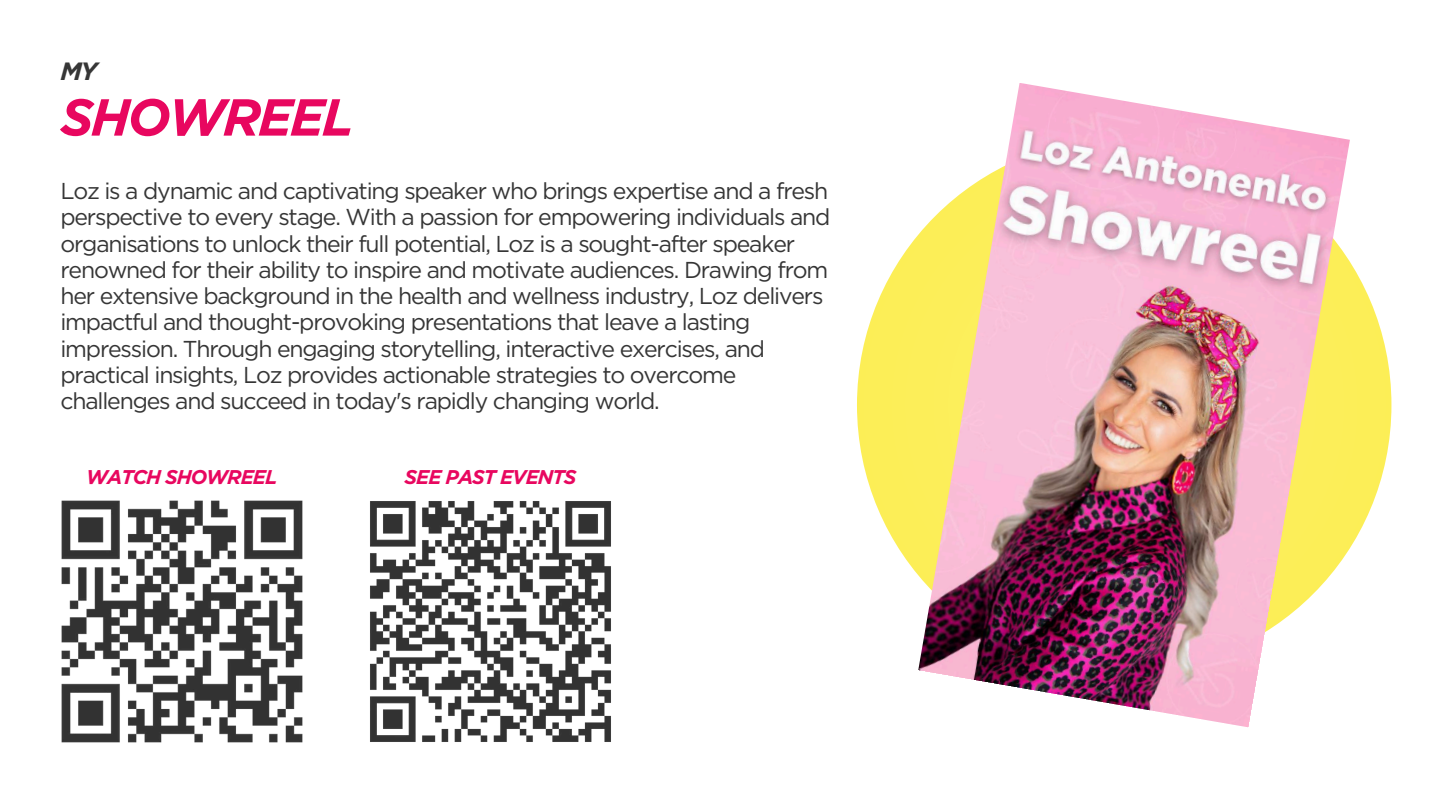
<style>
.page{position:relative;width:1440px;height:810px;background:#fff}
.page>*{position:absolute;margin:0;border:0;box-sizing:border-box;transform-origin:0 0}
.t1{font:italic 700 52px "Gotham";letter-spacing:-.05em;color:#e8075f}
.t2{font:italic 700 25px "Gotham";color:#363636}
.t3{font:23px/26.2px "Gotham";letter-spacing:-.05em;color:#363636}
.t4{font:italic 700 19.9px "Gotham";letter-spacing:-.05em;color:#e8075f}
</style>
<div class="page">
<div style="left:857px;top:138px;width:534px;height:534px;background:#fcee57;border-radius:50%"></div>
<img style="left:918px;top:83px;width:432px;height:644px">
<img style="left:61px;top:500px;width:242px;height:243px">
<img style="left:370px;top:501px;width:241px;height:241px">
<p class="t2" style="left:60px;top:56px;width:38px">MY</p>
<h1 class="t1" style="left:60px;top:86px;width:295px">SHOWREEL</h1>
<p class="t3" style="left:60px;top:178px;width:772px">Loz is a dynamic and captivating speaker who brings expertise and a fresh perspective to every stage. With a passion for empowering individuals and organisations to unlock their full potential, Loz is a sought-after speaker renowned for their ability to inspire and motivate audiences. Drawing from her extensive background in the health and wellness industry, Loz delivers impactful and thought-provoking presentations that leave a lasting impression. Through engaging storytelling, interactive exercises, and practical insights, Loz provides actionable strategies to overcome challenges and succeed in today's rapidly changing world.</p>
<p class="t4" style="left:86px;top:464px;width:193px">WATCH SHOWREEL</p>
<p class="t4" style="left:405px;top:464px;width:173px">SEE PAST EVENTS</p>
</div>
